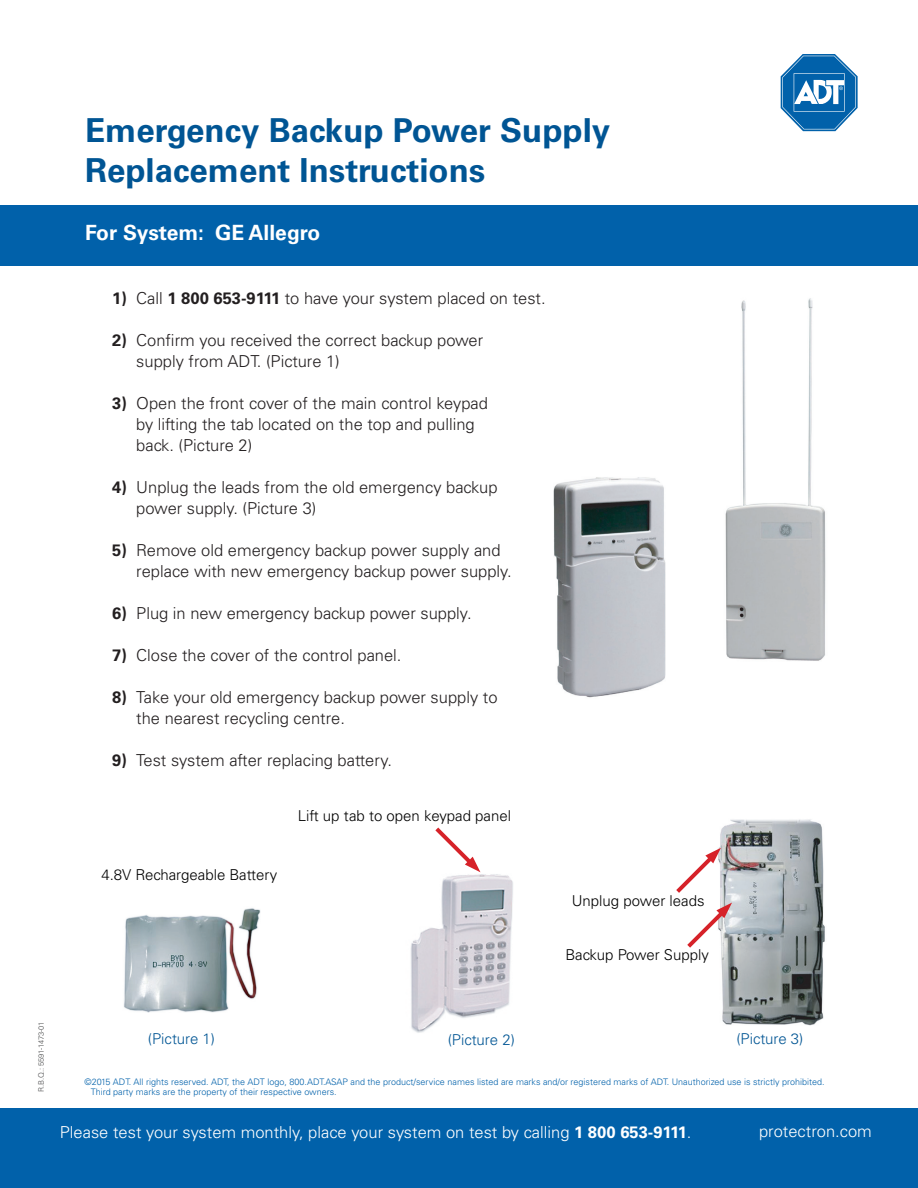
<style>
.page{position:relative;width:918px;height:1188px;background:#fff}
.page>*{position:absolute;margin:0;border:0;box-sizing:border-box;transform-origin:0 0}
.t1{font:700 33px/39.6px "Univers LT Std";color:#005594}
.t2{font:700 21px "Univers LT Std";color:#fff}
.t3{font:300 16.5px/21px "Univers LT Std";color:#231f20}
.t4{font:300 16.5px "Univers LT Std";color:#fff}
.t5{font:700 16.5px "Univers LT Std";color:#231f20}
.t6{font:300 15px "Univers LT Std";color:#000}
.t7{font:300 15px "Univers LT Std";color:#005594}
.t8{font:300 9px/10.8px "Univers LT Std";color:#0161aa}
.t9{font:300 7.5px "Univers LT Std";color:#4b4c4d}
.s1{font-weight:700}
</style>
<div class="page">
<div style="left:0;top:205px;width:918px;height:61px;background:#0161aa"></div>
<div style="left:0;top:1109px;width:918px;height:79px;background:#0161aa"></div>
<svg style="left:781px;top:54px;width:77px;height:77px"></svg>
<img style="left:553px;top:298px;width:273px;height:400px">
<img style="left:124px;top:908px;width:137px;height:105px">
<img style="left:719px;top:819px;width:106px;height:207px">
<img style="left:411px;top:871px;width:102px;height:162px">
<svg style="left:676px;top:848px;width:45px;height:45px"></svg>
<svg style="left:687px;top:903px;width:45px;height:45px"></svg>
<svg style="left:435px;top:828px;width:45px;height:44px"></svg>
<p class="t1" style="left:85px;top:111px;width:527px">Emergency Backup Power Supply<br>Replacement Instructions</p>
<p class="t2" style="left:85px;top:220px;width:237px">For System: GE Allegro</p>
<p class="t5" style="left:112px;top:289px;width:16px">1)</p>
<p class="t5" style="left:112px;top:331px;width:16px">2)</p>
<p class="t5" style="left:112px;top:394px;width:16px">3)</p>
<p class="t5" style="left:112px;top:478px;width:16px">4)</p>
<p class="t5" style="left:112px;top:541px;width:16px">5)</p>
<p class="t5" style="left:112px;top:604px;width:16px">6)</p>
<p class="t5" style="left:112px;top:646px;width:16px">7)</p>
<p class="t5" style="left:112px;top:688px;width:16px">8)</p>
<p class="t5" style="left:112px;top:751px;width:16px">9)</p>
<p class="t3" style="left:136px;top:288px;width:411px">Call <span class="s1">1 800 653-9111</span> to have your system placed on test.</p>
<p class="t3" style="left:136px;top:330px;width:349px">Confirm you received the correct backup power supply from ADT. (Picture 1)</p>
<p class="t3" style="left:136px;top:393px;width:353px">Open the front cover of the main control keypad by lifting the tab located on the top and pulling back. (Picture 2)</p>
<p class="t3" style="left:136px;top:477px;width:363px">Unplug the leads from the old emergency backup power supply. (Picture 3)</p>
<p class="t3" style="left:136px;top:540px;width:377px">Remove old emergency backup power supply and replace with new emergency backup power supply.</p>
<p class="t3" style="left:136px;top:603px;width:337px">Plug in new emergency backup power supply.</p>
<p class="t3" style="left:136px;top:645px;width:267px">Close the cover of the control panel.</p>
<p class="t3" style="left:136px;top:687px;width:363px">Take your old emergency backup power supply to the nearest recycling centre.</p>
<p class="t3" style="left:136px;top:750px;width:257px">Test system after replacing battery.</p>
<p class="t6" style="left:298px;top:807px;width:215px">Lift up tab to open keypad panel</p>
<p class="t6" style="left:101px;top:865px;width:178px">4.8V Rechargeable Battery</p>
<p class="t6" style="left:572px;top:891px;width:134px">Unplug power leads</p>
<p class="t6" style="left:566px;top:946px;width:145px">Backup Power Supply</p>
<p class="t9" style="left:37px;top:1092px;width:72px;rotate:-90deg">R.B.Q.: 5591-1473-01</p>
<p class="t7" style="left:148px;top:1030px;width:69px">(Picture 1)</p>
<p class="t7" style="left:448px;top:1030px;width:69px">(Picture 2)</p>
<p class="t7" style="left:736px;top:1030px;width:69px">(Picture 3)</p>
<p class="t8" style="left:91px;top:1076px;width:735px;text-indent:-6px">©2015 ADT. All rights reserved. ADT, the ADT logo, 800.ADT.ASAP and the product/service names listed are marks and/or registered marks of ADT. Unauthorized use is strictly prohibited.<br>Third party marks are the property of their respective owners.</p>
<p class="t4" style="left:60px;top:1122px;width:633px">Please test your system monthly, place your system on test by calling <span class="s1">1 800 653-9111</span>.</p>
<p class="t4" style="left:759px;top:1121px;width:114px">protectron.com</p>
</div>
